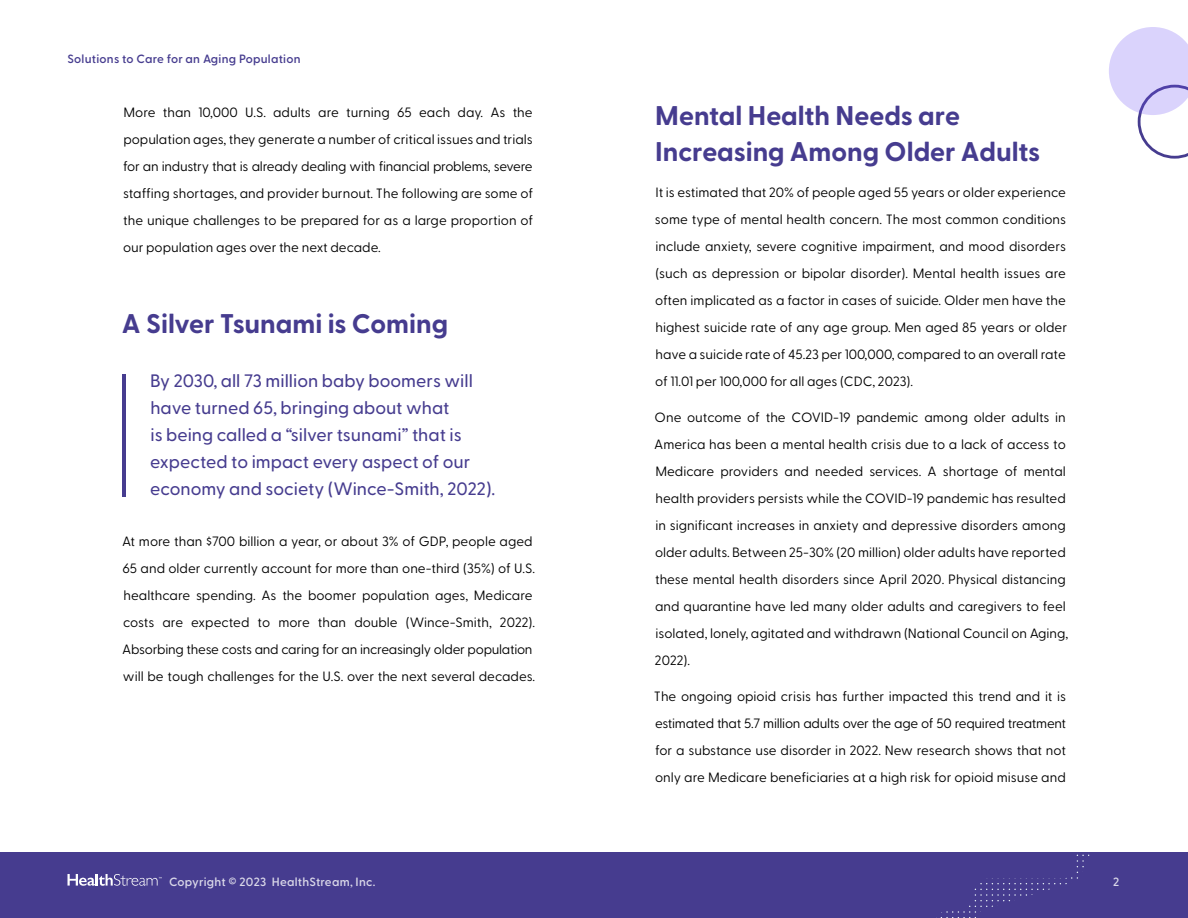
<style>
.page{position:relative;width:1188px;height:918px;background:#fff}
.page>*{position:absolute;margin:0;border:0;box-sizing:border-box;transform-origin:0 0}
.Headline_-_Section{font:700 27px/36px "Greycliff CF";color:#463c8f}
.Body_copy{font:700 27px "Greycliff CF";color:#463c8f}
.Pull_Quote{font:500 18px/27px "Greycliff CF";color:#463c8f}
.Body_copy-2{font:13.5px/27px "Greycliff CF";color:#000;text-align:justify}
.t1{font:600 12px "Greycliff CF";letter-spacing:.02em;color:#463c8f}
.t2{font:600 12px "Greycliff CF";letter-spacing:.02em;color:#fff}
</style>
<div class="page">
<div style="left:0;top:852px;width:594px;height:66px;background:#463c8f"></div>
<div style="left:594px;top:852px;width:594px;height:66px;background:#463c8f"></div>
<svg style="left:68px;top:874px;width:94px;height:12px"></svg>
<svg style="left:936px;top:855px;width:153px;height:63px"></svg>
<hr style="left:123px;top:374px;width:3px;height:123px;background:#463c8f">
<svg style="left:1109px;top:27px;width:79px;height:132px"></svg>
<p class="t1" style="left:68px;top:52px;width:235px">Solutions to Care for an Aging Population</p>
<p class="Body_copy-2" style="left:123px;top:99px;width:412px">More than 10,000 U.S. adults are turning 65 each day. As the population ages, they generate a number of critical issues and trials for an industry that is already dealing with financial problems, severe staffing shortages, and provider burnout. The following are some of the unique challenges to be prepared for as a large proportion of our population ages over the next decade.</p>
<p class="Body_copy" style="left:122px;top:307px;width:328px">A Silver Tsunami is Coming</p>
<p class="Pull_Quote" style="left:150px;top:367px;width:347px">By 2030, all 73 million baby boomers will have turned 65, bringing about what<br>is being called a “silver tsunami” that is expected to impact every aspect of our economy and society (Wince-Smith, 2022).</p>
<p class="Body_copy-2" style="left:122px;top:528px;width:414px;text-align:left">At more than $700 billion a year, or about 3% of GDP, people aged 65 and older currently account for more than one-third (35%) of U.S. healthcare spending. As the boomer population ages, Medicare costs are expected to more than double (Wince-Smith, 2022).<br>Absorbing these costs and caring for an increasingly older population will be tough challenges for the U.S. over the next several decades.</p>
<p class="t2" style="left:169px;top:874px;width:208px">Copyright © 2023 HealthStream, Inc.</p>
<p class="Headline_-_Section" style="left:655px;top:98px;width:387px">Mental Health Needs are<br>Increasing Among Older Adults</p>
<p class="Body_copy-2" style="left:655px;top:179px;width:414px">It is estimated that 20% of people aged 55 years or older experience some type of mental health concern. The most common conditions include anxiety, severe cognitive impairment, and mood disorders (such as depression or bipolar disorder). Mental health issues are often implicated as a factor in cases of suicide. Older men have the highest suicide rate of any age group. Men aged 85 years or older have a suicide rate of 45.23 per 100,000, compared to an overall rate of 11.01 per 100,000 for all ages (CDC, 2023).</p>
<p class="Body_copy-2" style="left:654px;top:404px;width:416px;text-align:left">One outcome of the COVID-19 pandemic among older adults in America has been a mental health crisis due to a lack of access to Medicare providers and needed services. A shortage of mental health providers persists while the COVID-19 pandemic has resulted in significant increases in anxiety and depressive disorders among older adults. Between 25-30% (20 million) older adults have reported these mental health disorders since April 2020. Physical distancing and quarantine have led many older adults and caregivers to feel isolated, lonely, agitated and withdrawn (National Council on Aging, 2022).</p>
<p class="Body_copy-2" style="left:654px;top:683px;width:414px">The ongoing opioid crisis has further impacted this trend and it is estimated that 5.7 million adults over the age of 50 required treatment for a substance use disorder in 2022. New research shows that not only are Medicare beneficiaries at a high risk for opioid misuse and</p>
<p class="t2" style="left:1113px;top:874px;width:8px">2</p>
</div>
